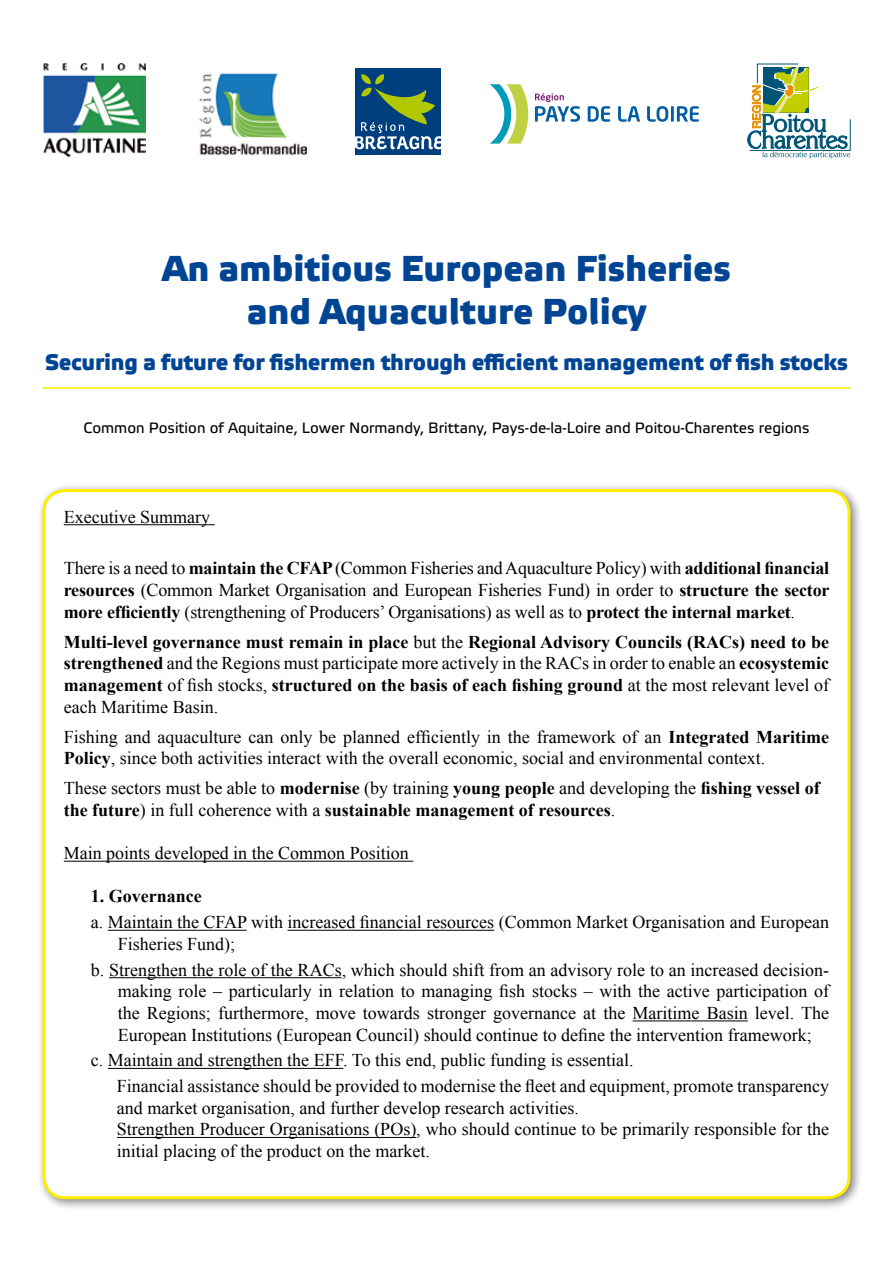
<style>
.page{position:relative;width:893px;height:1263px;background:#fff}
.page>*{position:absolute;margin:0;border:0;box-sizing:border-box;transform-origin:0 0}
.t1{font:700 36px/43.2px "Etelka Medium Pro";color:#004494;text-align:center}
.t2{font:700 22.5px "Etelka Medium Pro";letter-spacing:-.01em;color:#004494}
.t3{font:18px/21.6px "Times New Roman";color:#000}
.t4{font:700 18px/21.6px "Times New Roman";color:#000;text-align:justify}
.t5{font:15px "Etelka Text Pro";color:#000}
.s1{font-weight:700}
.s2{font-weight:400}
</style>
<div class="page">
<div style="left:36px;top:482px;width:826px;height:728px;background:#000;opacity:.5"></div>
<div style="left:44px;top:490px;width:805px;height:708px;background:#fff;border-radius:21px"></div>
<div style="left:43px;top:489px;width:807px;height:710px;border:3px solid #ffed00;border-radius:21px"></div>
<hr style="left:64px;top:524px;width:151px;height:1px;background:#000">
<hr style="left:64px;top:861px;width:349px;height:1px;background:#000">
<hr style="left:108px;top:930px;width:139px;height:1px;background:#000">
<hr style="left:288px;top:930px;width:206px;height:1px;background:#000">
<hr style="left:109px;top:977px;width:233px;height:1px;background:#000">
<hr style="left:633px;top:1020px;width:115px;height:1px;background:#000">
<hr style="left:108px;top:1068px;width:235px;height:1px;background:#000">
<hr style="left:117px;top:1137px;width:299px;height:1px;background:#000">
<div style="left:355px;top:68px;width:86px;height:86px;background:#003f7d"></div>
<svg style="left:355px;top:74px;width:86px;height:75px"></svg>
<svg style="left:588px;top:106px;width:22px;height:16px"></svg>
<svg style="left:618px;top:106px;width:22px;height:16px"></svg>
<svg style="left:647px;top:106px;width:21px;height:16px"></svg>
<hr style="left:671px;top:106px;width:3px;height:16px;background:#005da4">
<svg style="left:677px;top:106px;width:22px;height:16px"></svg>
<svg style="left:535px;top:93px;width:45px;height:29px"></svg>
<svg style="left:490px;top:84px;width:38px;height:60px"></svg>
<svg style="left:747px;top:64px;width:103px;height:95px"></svg>
<hr style="left:43px;top:387px;width:807px;height:2px;background:#ffed00">
<img style="left:43px;top:64px;width:103px;height:93px">
<img style="left:199px;top:73px;width:107px;height:83px">
<h1 class="t1" style="left:162px;top:249px;width:570px">An ambitious European Fisheries and Aquaculture Policy</h1>
<p class="t2" style="left:45px;top:350px;width:804px">Securing a future for fishermen through efficient management of fish stocks</p>
<p class="t5" style="left:83px;top:419px;width:727px">Common Position of Aquitaine, Lower Normandy, Brittany, Pays-de-la-Loire and Poitou-Charentes regions</p>
<p class="t3" style="left:64px;top:506px;width:148px">Executive Summary</p>
<p class="t3" style="left:64px;top:557px;width:767px;text-align:justify">There is a need to <span class="s1">maintain the CFAP</span> (Common Fisheries and Aquaculture Policy) with <span class="s1">additional financial resources</span> (Common Market Organisation and European Fisheries Fund) in order to <span class="s1">structure the sector more efficiently</span> (strengthening of Producers’ Organisations) as well as to <span class="s1">protect the internal market</span>.</p>
<p class="t4" style="left:64px;top:630px;width:767px">Multi-level governance must remain in place <span class="s2">but the</span> Regional Advisory Councils (RACs) need to be strengthened <span class="s2">and the Regions must participate more actively in the RACs in order to enable an</span> ecosystemic management <span class="s2">of fish stocks,</span> structured on the basis of each fishing ground <span class="s2">at the most relevant level of each Maritime Basin.</span></p>
<p class="t3" style="left:64px;top:726px;width:767px">Fishing and aquaculture can only be planned efficiently in the framework of an <span class="s1">Integrated Maritime<br>Policy</span>, since both activities interact with the overall economic, social and environmental context.</p>
<p class="t4" style="left:64px;top:777px;width:757px"><span class="s2">These sectors must be able to</span> modernise <span class="s2">(by training</span> young people <span class="s2">and developing the</span> fishing vessel of the future<span class="s2">) in full coherence with a</span> sustainable management of resources<span class="s2">.</span></p>
<p class="t3" style="left:64px;top:842px;width:347px">Main points developed in the Common Position</p>
<p class="t4" style="left:91px;top:885px;width:112px">1. Governance</p>
<p class="t3" style="left:118px;top:911px;width:713px;text-indent:-27px">a. Maintain the CFAP with increased financial resources (Common Market Organisation and European<br>Fisheries Fund);</p>
<p class="t3" style="left:118px;top:958px;width:713px;text-align:justify;text-indent:-27px">b. Strengthen the role of the RACs, which should shift from an advisory role to an increased decision&shy;making role – particularly in relation to managing fish stocks – with the active participation of the Regions; furthermore, move towards stronger governance at the Maritime Basin level. The European Institutions (European Council) should continue to define the intervention framework;</p>
<p class="t3" style="left:117px;top:1047px;width:714px;line-height:25.8px;text-indent:-26px">c. Maintain and strengthen the EFF. To this end, public funding is essential.<br>Financial assistance should be provided to modernise the fleet and equipment, promote transparency</p>
<p class="t3" style="left:117px;top:1097px;width:714px">and market organisation, and further develop research activities.<br>Strengthen Producer Organisations (POs), who should continue to be primarily responsible for the initial placing of the product on the market.</p>
</div>
